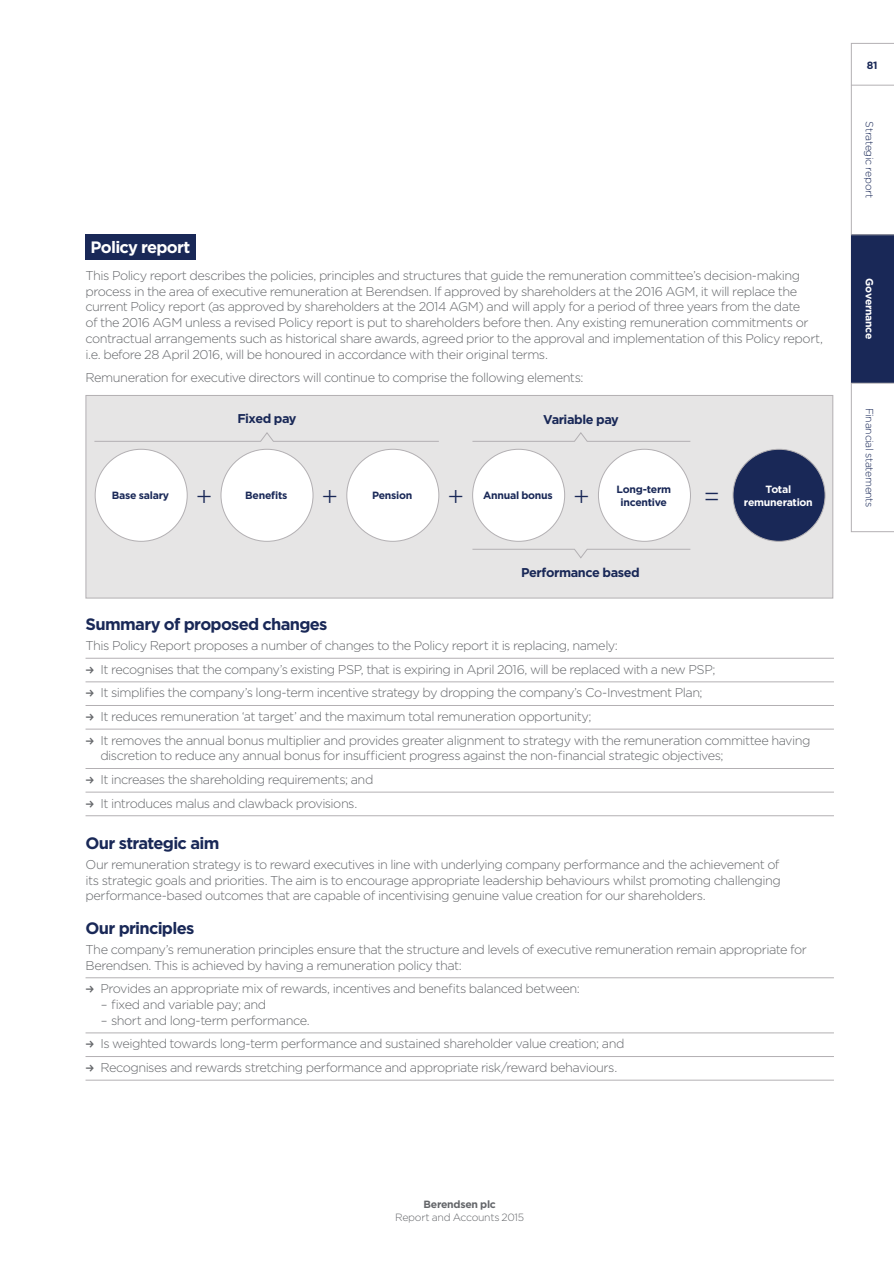
<style>
.page{position:relative;width:894px;height:1264px;background:#fff}
.page>*{position:absolute;margin:0;border:0;box-sizing:border-box;transform-origin:0 0}
.t1{font:300 27px "Gotham";color:#192857}
.t2{font:700 16.5px "Gotham";letter-spacing:-.045em;color:#192857}
.t3{font:700 16.5px "Gotham";letter-spacing:-.045em;color:#fff}
.t4{font:300 12.75px/15.8px "Gotham";letter-spacing:-.04em;color:#64666a}
.t5{font:700 12.75px "Gotham";letter-spacing:-.035em;color:#192857}
.t6{font:700 10.5px/12.8px "Gotham";letter-spacing:-.025em;color:#192857;text-align:center}
.t7{font:300 10.5px "Gotham";letter-spacing:-.035em;color:#192857}
.t8{font:700 10.5px "Gotham";letter-spacing:-.025em;color:#fff}
.t9{font:300 10.5px "Gotham";letter-spacing:-.025em;color:#64666a}
.t10{font:700 10.5px "Gotham";letter-spacing:-.025em;color:#64666a}
</style>
<div class="page">
<hr style="left:86px;top:658px;width:748px;height:1px;background:#b3b0b3">
<hr style="left:86px;top:681px;width:748px;height:1px;background:#b3b0b3">
<hr style="left:86px;top:705px;width:748px;height:1px;background:#b3b0b3">
<hr style="left:86px;top:729px;width:748px;height:1px;background:#b3b0b3">
<hr style="left:86px;top:768px;width:748px;height:1px;background:#b3b0b3">
<hr style="left:86px;top:792px;width:748px;height:1px;background:#b3b0b3">
<hr style="left:86px;top:815px;width:748px;height:1px;background:#b3b0b3">
<hr style="left:86px;top:977px;width:748px;height:1px;background:#b3b0b3">
<hr style="left:86px;top:1032px;width:748px;height:1px;background:#b3b0b3">
<hr style="left:86px;top:1056px;width:748px;height:1px;background:#b3b0b3">
<hr style="left:86px;top:1080px;width:748px;height:1px;background:#b3b0b3">
<div style="left:86px;top:234px;width:110px;height:26px;background:#192857"></div>
<div style="left:86px;top:395px;width:747px;height:203px;background:#e6e5e5"></div>
<div style="left:86px;top:395px;width:747px;height:203px;border:1px solid #b3b0b3"></div>
<div style="left:95px;top:449px;width:92px;height:92px;background:#fff;border-radius:50%"></div>
<div style="left:221px;top:449px;width:92px;height:92px;background:#fff;border-radius:50%"></div>
<div style="left:347px;top:449px;width:92px;height:92px;background:#fff;border-radius:50%"></div>
<div style="left:473px;top:449px;width:92px;height:92px;background:#fff;border-radius:50%"></div>
<div style="left:598px;top:449px;width:92px;height:92px;background:#fff;border-radius:50%"></div>
<div style="left:733px;top:449px;width:92px;height:92px;background:#192857;border-radius:50%"></div>
<svg style="left:94px;top:432px;width:345px;height:10px"></svg>
<svg style="left:472px;top:432px;width:219px;height:10px"></svg>
<svg style="left:472px;top:548px;width:219px;height:11px"></svg>
<svg style="left:851px;top:43px;width:43px;height:489px"></svg>
<div style="left:851px;top:234px;width:43px;height:149px;background:#192857"></div>
<hr style="left:851px;top:234px;width:43px;height:1px;background:#b3b0b3">
<hr style="left:851px;top:383px;width:43px;height:1px;background:#b3b0b3">
<hr style="left:851px;top:85px;width:43px;height:1px;background:#b3b0b3">
<p class="t3" style="left:91px;top:240px;width:101px">Policy report</p>
<p class="t4" style="left:86px;top:268px;width:739px">This Policy report describes the policies, principles and structures that guide the remuneration committee’s decision-making process in the area of executive remuneration at Berendsen. If approved by shareholders at the 2016 AGM, it will replace the current Policy report (as approved by shareholders at the 2014 AGM) and will apply for a period of three years from the date<br>of the 2016 AGM unless a revised Policy report is put to shareholders before then. Any existing remuneration commitments or contractual arrangements such as historical share awards, agreed prior to the approval and implementation of this Policy report, i.e. before 28 April 2016, will be honoured in accordance with their original terms.</p>
<p class="t4" style="left:86px;top:371px;width:499px">Remuneration for executive directors will continue to comprise the following elements:</p>
<p class="t5" style="left:237px;top:414px;width:61px">Fixed pay</p>
<p class="t5" style="left:543px;top:414px;width:77px">Variable pay</p>
<p class="t6" style="left:112px;top:490px;width:59px">Base salary</p>
<p class="t6" style="left:245px;top:490px;width:44px">Benefits</p>
<p class="t6" style="left:372px;top:490px;width:42px">Pension</p>
<p class="t6" style="left:483px;top:490px;width:71px">Annual bonus</p>
<p class="t6" style="left:616px;top:484px;width:56px">Long-term incentive</p>
<p class="t8" style="left:766px;top:485px;width:27px">Total</p>
<h1 class="t1" style="left:196px;top:484px;width:18px">+</h1>
<h1 class="t1" style="left:321px;top:484px;width:18px">+</h1>
<h1 class="t1" style="left:448px;top:484px;width:18px">+</h1>
<h1 class="t1" style="left:573px;top:484px;width:18px">+</h1>
<h1 class="t1" style="left:703px;top:484px;width:18px">=</h1>
<p class="t8" style="left:744px;top:498px;width:70px">remuneration</p>
<p class="t5" style="left:521px;top:567px;width:120px">Performance based</p>
<p class="t2" style="left:86px;top:618px;width:244px">Summary of proposed changes</p>
<p class="t4" style="left:100px;top:634px;width:711px;line-height:23.7px;text-indent:-15px">This Policy Report proposes a number of changes to the Policy report it is replacing, namely:<br>It recognises that the company’s existing PSP, that is expiring in April 2016, will be replaced with a new PSP;<br>It simplifies the company’s long-term incentive strategy by dropping the company’s Co-Investment Plan;<br>It reduces remuneration ‘at target’ and the maximum total remuneration opportunity;<br>It removes the annual bonus multiplier and provides greater alignment to strategy with the remuneration committee having</p>
<p class="t4" style="left:100px;top:745px;width:625px;line-height:23.7px">discretion to reduce any annual bonus for insufficient progress against the non-financial strategic objectives;<br>It increases the shareholding requirements; and<br>It introduces malus and clawback provisions.</p>
<p class="t2" style="left:86px;top:837px;width:135px">Our strategic aim</p>
<p class="t4" style="left:86px;top:857px;width:697px;text-align:justify">Our remuneration strategy is to reward executives in line with underlying company performance and the achievement of its strategic goals and priorities. The aim is to encourage appropriate leadership behaviours whilst promoting challenging performance-based outcomes that are capable of incentivising genuine value creation for our shareholders.</p>
<p class="t2" style="left:86px;top:921px;width:110px">Our principles</p>
<p class="t4" style="left:86px;top:942px;width:723px">The company’s remuneration principles ensure that the structure and levels of executive remuneration remain appropriate for<br>Berendsen. This is achieved by having a remuneration policy that:</p>
<p class="t4" style="left:100px;top:982px;width:481px">Provides an appropriate mix of rewards, incentives and benefits balanced between:</p>
<p class="t4" style="left:101px;top:997px;width:167px">– fixed and variable pay; and</p>
<p class="t4" style="left:100px;top:1009px;width:526px;line-height:23.7px">– short and long-term performance.<br>Is weighted towards long-term performance and sustained shareholder value creation; and<br>Recognises and rewards stretching performance and appropriate risk/reward behaviours.</p>
<p class="t6" style="left:867px;top:60px;width:12px">81</p>
<p class="t7" style="left:874px;top:121px;width:78px;rotate:90deg">Strategic report</p>
<p class="t8" style="left:874px;top:278px;width:63px;rotate:90deg">Governance</p>
<p class="t7" style="left:874px;top:408px;width:101px;rotate:90deg">Financial statements</p>
<p class="t10" style="left:423px;top:1200px;width:74px">Berendsen plc</p>
<p class="t9" style="left:395px;top:1212px;width:131px">Report and Accounts 2015</p>
</div>
